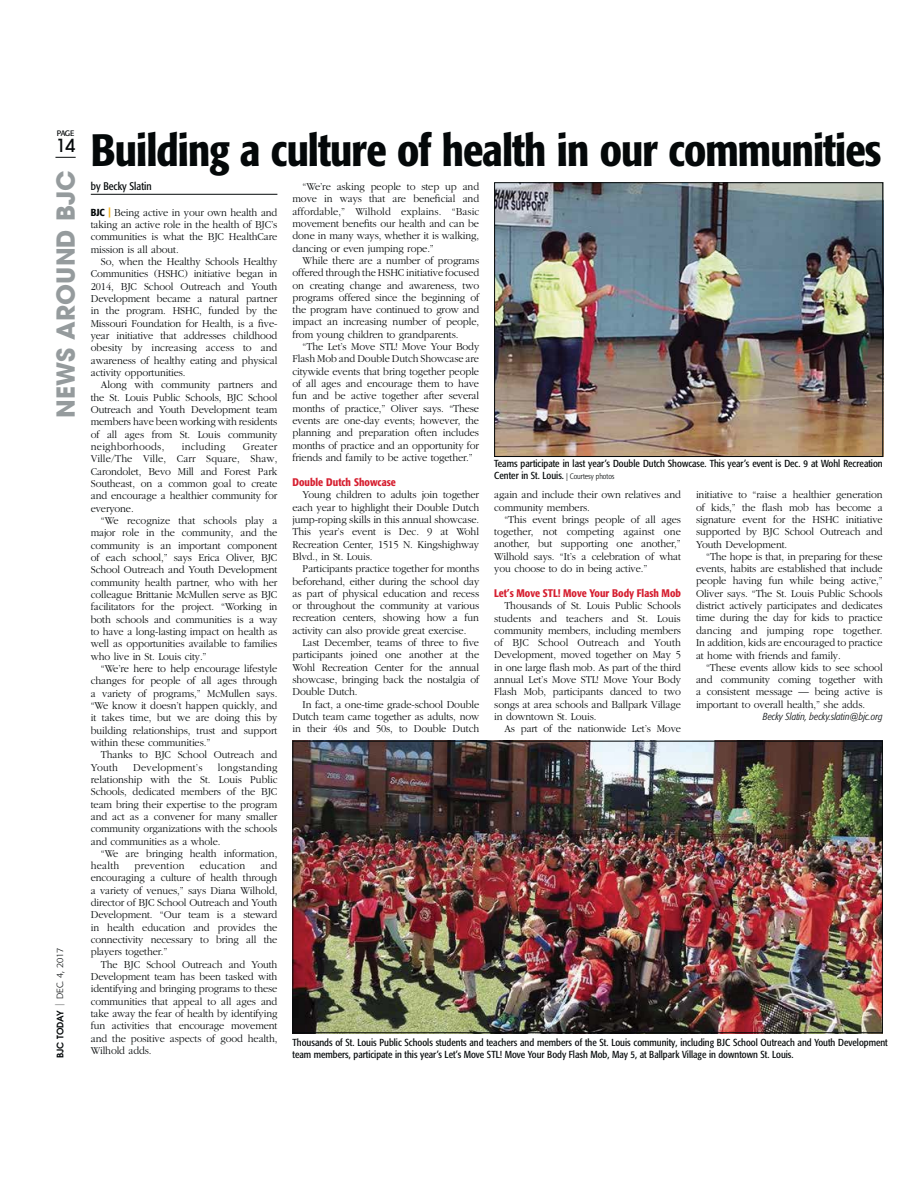
<style>
.page{position:relative;width:918px;height:1188px;background:#fff}
.page>*{position:absolute;margin:0;border:0;box-sizing:border-box;transform-origin:0 0}
.t1{font:500 condensed 44.85px "Formata";letter-spacing:-.02em;color:#040809}
.t2{font:700 24.6px "Avant Garde";color:#959b9d}
.t3{font:500 18px "Avant Garde";color:#040809}
.t4{font:300 10.95px/12.3px "Garamond";letter-spacing:-.01em;color:#040809;text-align:justify;scale:.95 1}
.t5{font:500 condensed 10.95px "Formata";color:#d61f30}
.t6{font:300 10.95px "Garamond";letter-spacing:.02em;color:#040809;scale:.95 1}
.t7{font:condensed 10.95px "Formata";color:#040809}
.t8{font:300 10.95px "Garamond";letter-spacing:.025em;color:#040809;scale:.95 1}
.t9{font:condensed 10.05px/11.7px "Formata";color:#040809}
.t10{font:italic 300 condensed 10.05px "Formata";color:#040809}
.t11{font:300 9px "Formata";letter-spacing:-.02em;color:#040809}
.t12{font:7.8px "Formata";color:#040809}
.s1{font-family:"Avant Garde";font-weight:600}
.s2{font-family:"Avant Garde";font-weight:200;font-size:11.25px}
.s3{font-family:"Formata";font-weight:500;font-stretch:condensed;font-size:10.05px}
.s4{font-family:"Formata";font-weight:500;font-stretch:condensed;font-size:10.05px;color:#f0af1d}
.s5{font-weight:300;font-size:7.8px}
</style>
<div class="page">
<svg style="left:55px;top:157px;width:21px;height:1px"></svg>
<hr style="left:91px;top:194px;width:186px;height:1px;background:#040809">
<img style="left:295px;top:743px;width:586px;height:288px">
<div style="left:293px;top:741px;width:590px;height:292px;border:1px solid #040809"></div>
<img style="left:496px;top:184px;width:385px;height:271px">
<div style="left:494px;top:182px;width:389px;height:275px;border:1px solid #040809"></div>
<p class="t12" style="left:57px;top:129px;width:19px">PAGE</p>
<h3 class="t3" style="left:56px;top:139px;width:21px">14</h3>
<h2 class="t2" style="left:57px;top:418px;width:249px;rotate:-90deg">NEWS AROUND BJC</h2>
<p class="t11" style="left:56px;top:1058px;width:112px;rotate:-90deg"><span class="s1">BJC TODAY</span> <span class="s2">|</span> DEC. 4, 2017</p>
<h1 class="t1" style="left:91px;top:131px;width:792px">Building a culture of health in our communities</h1>
<p class="t7" style="left:91px;top:182px;width:62px">by Becky Slatin</p>
<p class="t4" style="left:91px;top:207px;width:198px"><span class="s3">BJC</span> <span class="s4">|</span> Being active in your own health and taking an active role in the health of BJC’s communities is what the BJC HealthCare mission is all about.</p>
<p class="t4" style="left:91px;top:256px;width:198px;text-indent:10px">So, when the Healthy Schools Healthy Communities (HSHC) initiative began in 2014, BJC School Outreach and Youth Development became a natural partner in the program. HSHC, funded by the Missouri Foundation for Health, is a five&shy;year initiative that addresses childhood obesity by increasing access to and awareness of healthy eating and physical activity opportunities.</p>
<p class="t4" style="left:91px;top:380px;width:198px;text-indent:10px">Along with community partners and the St. Louis Public Schools, BJC School Outreach and Youth Development team members have been working with residents of all ages from St. Louis community neighborhoods,</p>
<p class="t4" style="left:293px;top:181px;width:198px;text-indent:10px">“We’re asking people to step up and move in ways that are beneficial and affordable,” Wilhold explains. “Basic movement benefits our health and can be done in many ways, whether it is walking, dancing or even jumping rope.”</p>
<p class="t4" style="left:293px;top:255px;width:198px;text-indent:10px">While there are a number of programs offered through the HSHC initiative focused on creating change and awareness, two programs offered since the beginning of the program have continued to grow and impact an increasing number of people, from young children to grandparents.</p>
<p class="t4" style="left:293px;top:341px;width:198px;text-indent:10px">“The Let’s Move STL! Move Your Body Flash Mob and Double Dutch Showcase are citywide events that bring together people of all ages and encourage them to have fun and be active together after several months of practice,” Oliver says. “These events are one-day events; however, the planning and preparation often includes months of practice and an opportunity for friends and family to be active together.”</p>
<p class="t5" style="left:293px;top:477px;width:105px">Double Dutch Showcase</p>
<p class="t4" style="left:293px;top:489px;width:198px;text-indent:10px">Young children to adults join together each year to highlight their Double Dutch jump-roping skills in this annual showcase.<br>This year’s event is Dec. 9 at Wohl Recreation Center, 1515 N. Kingshighway Blvd., in St. Louis.</p>
<p class="t4" style="left:293px;top:563px;width:198px;text-indent:10px">Participants practice together for months beforehand, either during the school day as part of physical education and recess or throughout the community at various recreation centers, showing how a fun activity can also provide great exercise.</p>
<p class="t4" style="left:293px;top:637px;width:198px;text-indent:10px">Last December, teams of three to five participants joined one another at the Wohl Recreation Center for the annual showcase, bringing back the nostalgia of Double Dutch.</p>
<p class="t4" style="left:293px;top:699px;width:198px;text-indent:10px">In fact, a one-time grade-school Double Dutch team came together as adults, now in their 40s and 50s, to Double Dutch</p>
<p class="t8" style="left:182px;top:442px;width:47px">including</p>
<p class="t4" style="left:91px;top:441px;width:198px;text-indent:152px">Greater Ville/The Ville, Carr Square, Shaw, Carondolet, Bevo Mill and Forest Park Southeast, on a common goal to create and encourage a healthier community for everyone.</p>
<p class="t4" style="left:91px;top:515px;width:198px;text-indent:10px">“We recognize that schools play a major role in the community, and the community is an important component of each school,” says Erica Oliver, BJC School Outreach and Youth Development community health partner, who with her colleague Brittanie McMullen serve as BJC facilitators for the project. “Working in both schools and communities is a way to have a long-lasting impact on health as well as opportunities available to families who live in St. Louis city.”</p>
<p class="t4" style="left:91px;top:663px;width:198px;text-indent:10px">“We’re here to help encourage lifestyle changes for people of all ages through a variety of programs,” McMullen says. “We know it doesn’t happen quickly, and it takes time, but we are doing this by building relationships, trust and support within these communities.”</p>
<p class="t4" style="left:91px;top:749px;width:198px;text-indent:10px">Thanks to BJC School Outreach and<br>Youth</p>
<p class="t9" style="left:494px;top:459px;width:390px">Teams participate in last year’s Double Dutch Showcase. This year’s event is Dec. 9 at Wohl Recreation<br>Center in St. Louis. <span class="s5">| Courtesy photos</span></p>
<p class="t4" style="left:494px;top:489px;width:198px">again and include their own relatives and community members.</p>
<p class="t4" style="left:494px;top:514px;width:198px;text-indent:10px">“This event brings people of all ages together, not competing against one another, but supporting one another,” Wilhold says. “It’s a celebration of what you choose to do in being active.”</p>
<p class="t5" style="left:494px;top:588px;width:188px">Let’s Move STL! Move Your Body Flash Mob</p>
<p class="t4" style="left:494px;top:600px;width:198px;text-indent:10px">Thousands of St. Louis Public Schools students and teachers and St. Louis community members, including members of BJC School Outreach and Youth Development, moved together on May 5 in one large flash mob. As part of the third annual Let’s Move STL! Move Your Body Flash Mob, participants danced to two songs at area schools and Ballpark Village in downtown St. Louis.</p>
<p class="t4" style="left:504px;top:724px;width:187px">As part of the nationwide Let’s Move</p>
<p class="t4" style="left:696px;top:489px;width:198px">initiative to “raise a healthier generation of kids,” the flash mob has become a signature event for the HSHC initiative supported by BJC School Outreach and Youth Development.</p>
<p class="t4" style="left:696px;top:551px;width:198px;text-indent:10px">“The hope is that, in preparing for these events, habits are established that include people having fun while being active,” Oliver says. “The St. Louis Public Schools district actively participates and dedicates time during the day for kids to practice dancing and jumping rope together.<br>In addition, kids are encouraged to practice at home with friends and family.</p>
<p class="t4" style="left:696px;top:662px;width:198px;text-indent:10px">“These events allow kids to see school and community coming together with a consistent message — being active is important to overall health,” she adds.</p>
<p class="t10" style="left:763px;top:712px;width:121px">Becky Slatin, becky.slatin@bjc.org</p>
<p class="t4" style="left:91px;top:762px;width:198px;text-indent:127px">longstanding relationship with the St. Louis Public Schools, dedicated members of the BJC team bring their expertise to the program and act as a convener for many smaller community organizations with the schools and communities as a whole.</p>
<p class="t4" style="left:91px;top:848px;width:198px;text-indent:10px">“We are bringing health information, health</p>
<p class="t6" style="left:133px;top:763px;width:74px">Development’s</p>
<p class="t4" style="left:91px;top:860px;width:198px;text-indent:170px">and encouraging a culture of health through a variety of venues,” says Diana Wilhold, director of BJC School Outreach and Youth Development. “Our team is a steward in health education and provides the connectivity necessary to bring all the players together.”</p>
<p class="t4" style="left:91px;top:959px;width:198px;text-indent:10px">The BJC School Outreach and Youth Development team has been tasked with identifying and bringing programs to these communities that appeal to all ages and take away the fear of health by identifying fun activities that encourage movement and the positive aspects of good health, Wilhold adds.</p>
<p class="t6" style="left:134px;top:861px;width:54px">prevention</p>
<p class="t6" style="left:200px;top:861px;width:49px">education</p>
<p class="t9" style="left:293px;top:1038px;width:597px">Thousands of St. Louis Public Schools students and teachers and members of the St. Louis community, including BJC School Outreach and Youth Development team members, participate in this year’s Let’s Move STL! Move Your Body Flash Mob, May 5, at Ballpark Village in downtown St. Louis.</p>
</div>
